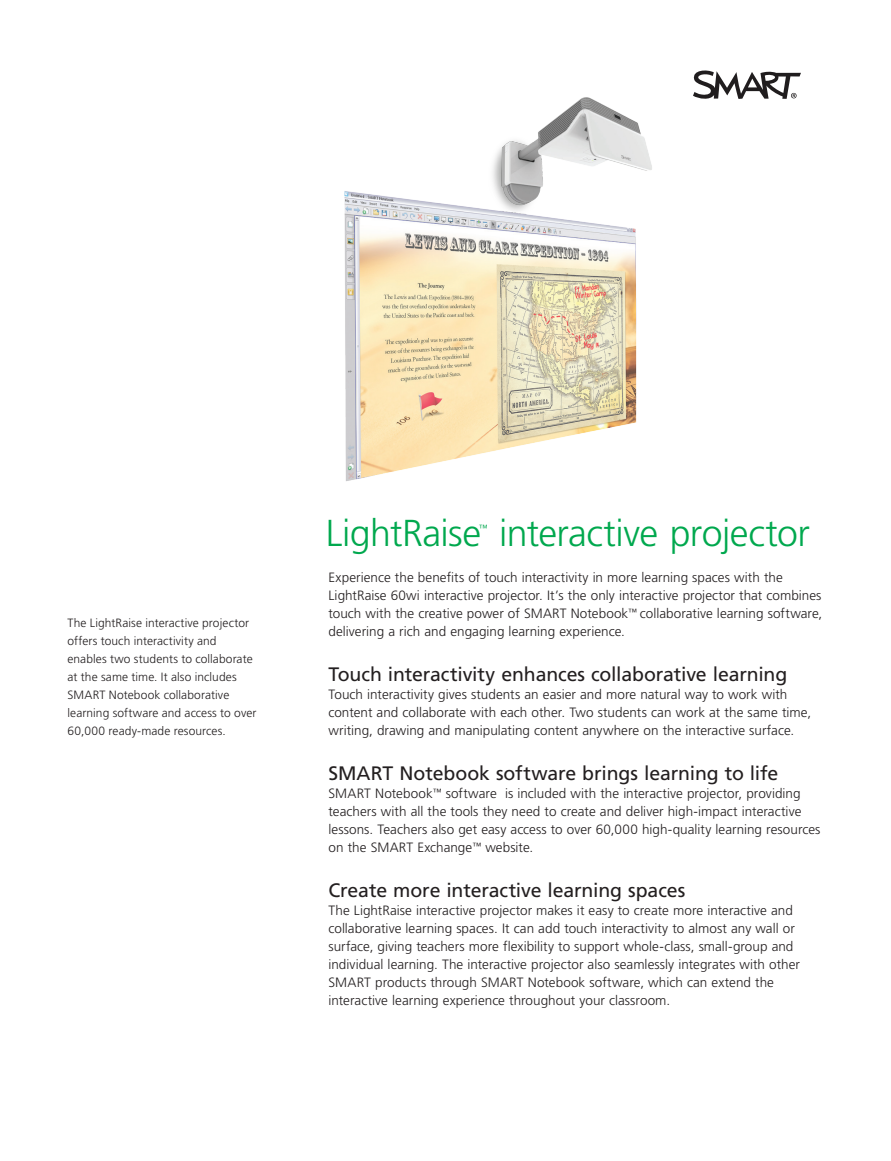
<style>
.page{position:relative;width:891px;height:1161px;background:#fff}
.page>*{position:absolute;margin:0;border:0;box-sizing:border-box;transform-origin:0 0}
.t1{font:300 37.5px "Frutiger LT Std";letter-spacing:-.015em;color:#00a84e}
.t2{font:19.5px "Frutiger LT Std";letter-spacing:-.005em;color:#231f20}
.t3{font:300 13.5px/18px "Frutiger LT Std";letter-spacing:.005em;color:#231f20}
.t4{font:300 12px/18px "Frutiger LT Std";letter-spacing:.005em;color:#231f20}
.t5{font:300 9px "Frutiger LT Std";color:#00a84e}
</style>
<div class="page">
<svg style="left:693px;top:70px;width:108px;height:29px"></svg>
<img style="left:344px;top:97px;width:308px;height:384px">
<p class="t4" style="left:68px;top:614px;width:190px">The LightRaise interactive projector offers touch interactivity and enables two students to collaborate at the same time. It also includes SMART Notebook collaborative learning software and access to over 60,000 ready-made resources.</p>
<h1 class="t1" style="left:326px;top:512px;width:157px">LightRaise</h1>
<p class="t5" style="left:479px;top:523px;width:10px">™</p>
<h1 class="t1" style="left:499px;top:512px;width:312px">interactive projector</h1>
<p class="t3" style="left:328px;top:569px;width:495px">Experience the benefits of touch interactivity in more learning spaces with the LightRaise 60wi interactive projector. It’s the only interactive projector that combines touch with the creative power of SMART Notebook<sup>™</sup> collaborative learning software, delivering a rich and engaging learning experience.</p>
<h2 class="t2" style="left:328px;top:663px;width:460px">Touch interactivity enhances collaborative learning</h2>
<p class="t3" style="left:328px;top:686px;width:484px">Touch interactivity gives students an easier and more natural way to work with content and collaborate with each other. Two students can work at the same time, writing, drawing and manipulating content anywhere on the interactive surface.</p>
<h2 class="t2" style="left:328px;top:762px;width:451px">SMART Notebook software brings learning to life</h2>
<p class="t3" style="left:328px;top:785px;width:493px">SMART Notebook<sup>™</sup> software is included with the interactive projector, providing teachers with all the tools they need to create and deliver high-impact interactive lessons. Teachers also get easy access to over 60,000 high-quality learning resources on the SMART Exchange<sup>™</sup> website.</p>
<h2 class="t2" style="left:328px;top:879px;width:358px">Create more interactive learning spaces</h2>
<p class="t3" style="left:328px;top:902px;width:473px">The LightRaise interactive projector makes it easy to create more interactive and collaborative learning spaces. It can add touch interactivity to almost any wall or surface, giving teachers more flexibility to support whole-class, small-group and individual learning. The interactive projector also seamlessly integrates with other SMART products through SMART Notebook software, which can extend the interactive learning experience throughout your classroom.</p>
</div>
